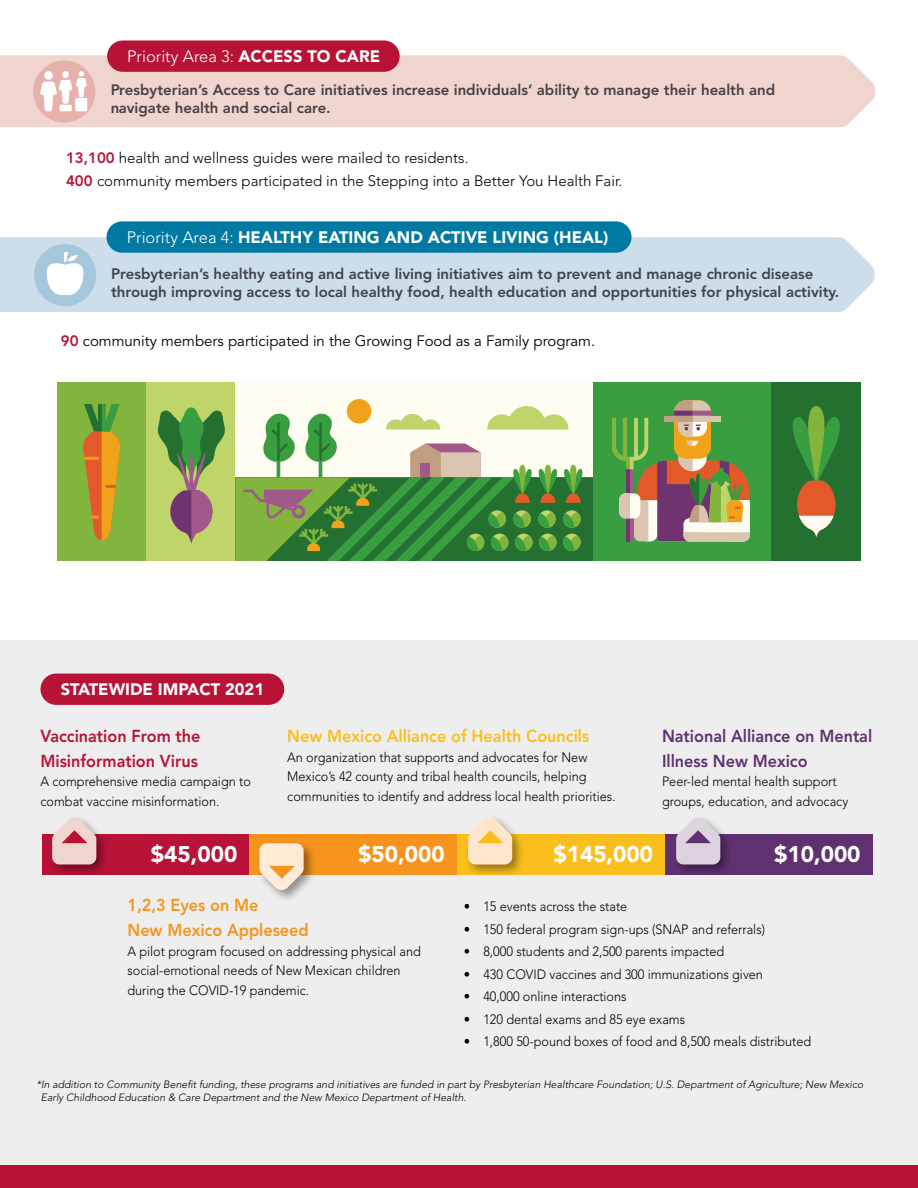
<style>
.page{position:relative;width:918px;height:1188px;background:#fff}
.page>*{position:absolute;margin:0;border:0;box-sizing:border-box;transform-origin:0 0}
.t1{font:900 22.5px "Avenir LT Std";color:#fff}
.t2{font:800 17.25px/24.8px "Avenir LT Std";color:#5f3171;scale:.94 1}
.t3{font:800 17.25px/24.8px "Avenir LT Std";color:#b81237;scale:.94 1}
.t4{font:800 17.25px "Avenir LT Std";color:#fabf1d;scale:.94 1}
.t5{font:800 17.25px/24.8px "Avenir LT Std";color:#f7941e;scale:.94 1}
.t6{font:900 16.5px "Avenir LT Std";color:#fff}
.t7{font:300 16.5px "Avenir LT Std";color:#fff}
.t8{font:800 15px/18px "Avenir LT Std";color:#4d4e57}
.t9{font:300 15px/23.4px "Avenir LT Std";color:#000}
.t10{font:15px "Avenir LT Std";color:#000}
.t11{font:300 13.5px/19.5px "Avenir LT Std";color:#000;scale:.94 1}
.t12{font:italic 300 10.5px/12.6px "Avenir LT Std";color:#000}
.s1{font-weight:900}
.s2{font-weight:800;color:#b81237}
.s3{font-weight:300}
</style>
<div class="page">
<div style="left:0;top:641px;width:918px;height:547px;background:#eee"></div>
<div style="left:40px;top:674px;width:244px;height:31px;background:#b81237;border-radius:16px"></div>
<div style="left:42px;top:834px;width:207px;height:41px;background:#b81237"></div>
<div style="left:249px;top:834px;width:208px;height:41px;background:#f7941e"></div>
<div style="left:457px;top:834px;width:208px;height:41px;background:#fabf1d"></div>
<div style="left:665px;top:834px;width:208px;height:41px;background:#5f3171"></div>
<div style="left:465px;top:815px;width:60px;height:63px;background:#000;opacity:.4"></div>
<div style="left:673px;top:815px;width:60px;height:63px;background:#000;opacity:.4"></div>
<div style="left:49px;top:815px;width:60px;height:63px;background:#000;opacity:.4"></div>
<div style="left:256px;top:840px;width:60px;height:62px;background:#000;opacity:.4"></div>
<svg style="left:673px;top:815px;width:51px;height:53px"></svg>
<svg style="left:465px;top:815px;width:51px;height:53px"></svg>
<svg style="left:49px;top:815px;width:51px;height:53px"></svg>
<svg style="left:256px;top:840px;width:54px;height:56px"></svg>
<div style="left:0;top:1165px;width:918px;height:23px;background:#b81237"></div>
<div style="left:0;top:51px;width:876px;height:76px;background:#f0d4ce"></div>
<div style="left:107px;top:40px;width:293px;height:32px;background:#b81237;border-radius:16px"></div>
<div style="left:33px;top:60px;width:62px;height:63px;background:#e5b1aa;border-radius:50%"></div>
<svg style="left:40px;top:71px;width:47px;height:40px"></svg>
<svg style="left:0;top:226px;width:875px;height:86px;background:#d1e0eb"></svg>
<div style="left:107px;top:221px;width:525px;height:32px;background:#0079a3;border-radius:16px"></div>
<div style="left:34px;top:244px;width:62px;height:62px;background:#a5c7db;border-radius:50%"></div>
<svg style="left:46px;top:252px;width:38px;height:43px"></svg>
<div style="left:57px;top:382px;width:89px;height:90px;background:#82b53d"></div>
<div style="left:146px;top:382px;width:90px;height:90px;background:#bfd469"></div>
<div style="left:236px;top:382px;width:89px;height:90px;background:#fffcf2"></div>
<div style="left:325px;top:382px;width:89px;height:90px;background:#fffcf2"></div>
<div style="left:414px;top:382px;width:90px;height:90px;background:#fffcf2"></div>
<div style="left:504px;top:382px;width:89px;height:90px;background:#fffcf2"></div>
<div style="left:593px;top:382px;width:89px;height:90px;background:#389e40"></div>
<div style="left:682px;top:382px;width:90px;height:90px;background:#389e40"></div>
<div style="left:772px;top:382px;width:89px;height:90px;background:#247030"></div>
<div style="left:57px;top:472px;width:89px;height:89px;background:#82b53d"></div>
<div style="left:146px;top:472px;width:90px;height:89px;background:#bfd469"></div>
<div style="left:593px;top:472px;width:89px;height:89px;background:#389e40"></div>
<div style="left:682px;top:472px;width:90px;height:89px;background:#389e40"></div>
<div style="left:772px;top:472px;width:89px;height:89px;background:#247030"></div>
<svg style="left:83px;top:404px;width:38px;height:136px"></svg>
<svg style="left:157px;top:408px;width:68px;height:136px"></svg>
<svg style="left:792px;top:406px;width:48px;height:131px"></svg>
<svg style="left:612px;top:400px;width:138px;height:141px"></svg>
<div style="left:347px;top:399px;width:24px;height:25px;background:#f0a31a;border-radius:50%"></div>
<svg style="left:236px;top:406px;width:357px;height:155px"></svg>
<div style="left:295px;top:508px;width:7px;height:7px;background:#82b53d;border-radius:50%"></div>
<p class="t7" style="left:127px;top:47px;width:255px">Priority Area 3: <span class="s1">ACCESS TO CARE</span></p>
<p class="t8" style="left:110px;top:81px;width:667px">Presbyterian’s Access to Care initiatives increase individuals’ ability to manage their health and navigate health and social care.</p>
<p class="t9" style="left:66px;top:146px;width:558px"><span class="s2">13,100</span> health and wellness guides were mailed to residents.<br><span class="s2">400</span> community members participated in the Stepping into a Better You Health Fair.</p>
<p class="t6" style="left:127px;top:227px;width:483px"><span class="s3">Priority Area 4:</span> HEALTHY EATING AND ACTIVE LIVING (HEAL)</p>
<p class="t8" style="left:111px;top:265px;width:730px">Presbyterian’s healthy eating and active living initiatives aim to prevent and manage chronic disease through improving access to local healthy food, health education and opportunities for physical activity.</p>
<p class="t10" style="left:61px;top:332px;width:536px"><span class="s2">90</span> community members participated in the Growing Food as a Family program.</p>
<p class="t6" style="left:61px;top:679px;width:205px">STATEWIDE IMPACT 2021</p>
<p class="t3" style="left:40px;top:724px;width:172px">Vaccination From the<br>Misinformation Virus</p>
<p class="t11" style="left:40px;top:772px;width:225px">A comprehensive media campaign to combat vaccine misinformation.</p>
<p class="t4" style="left:287px;top:726px;width:323px">New Mexico Alliance of Health Councils</p>
<p class="t11" style="left:287px;top:747px;width:351px">An organization that supports and advocates for New<br>Mexico’s 42 county and tribal health councils, helping communities to identify and address local health priorities.</p>
<p class="t2" style="left:662px;top:724px;width:225px">National Alliance on Mental<br>Illness New Mexico</p>
<p class="t11" style="left:662px;top:772px;width:200px">Peer-led mental health support groups, education, and advocacy</p>
<h1 class="t1" style="left:151px;top:841px;width:88px">$45,000</h1>
<h1 class="t1" style="left:358px;top:841px;width:88px">$50,000</h1>
<h1 class="t1" style="left:553px;top:841px;width:101px">$145,000</h1>
<h1 class="t1" style="left:774px;top:841px;width:88px">$10,000</h1>
<p class="t5" style="left:127px;top:893px;width:194px">1,2,3 Eyes on Me<br>New Mexico Appleseed</p>
<p class="t11" style="left:127px;top:941px;width:314px">A pilot program focused on addressing physical and social-emotional needs of New Mexican children during the COVID-19 pandemic.</p>
<p class="t11" style="left:464px;top:897px;width:175px">• 15 events across the state</p>
<p class="t11" style="left:464px;top:920px;width:322px">• 150 federal program sign-ups (SNAP and referrals)</p>
<p class="t11" style="left:464px;top:942px;width:279px">• 8,000 students and 2,500 parents impacted</p>
<p class="t11" style="left:464px;top:965px;width:320px">• 430 COVID vaccines and 300 immunizations given</p>
<p class="t11" style="left:464px;top:987px;width:175px">• 40,000 online interactions</p>
<p class="t11" style="left:464px;top:1010px;width:237px">• 120 dental exams and 85 eye exams</p>
<p class="t11" style="left:464px;top:1032px;width:371px">• 1,800 50-pound boxes of food and 8,500 meals distributed</p>
<p class="t12" style="left:41px;top:1079px;width:824px;text-indent:-4px">*In addition to Community Benefit funding, these programs and initiatives are funded in part by Presbyterian Healthcare Foundation; U.S. Department of Agriculture; New Mexico<br>Early Childhood Education &amp; Care Department and the New Mexico Department of Health.</p>
</div>
